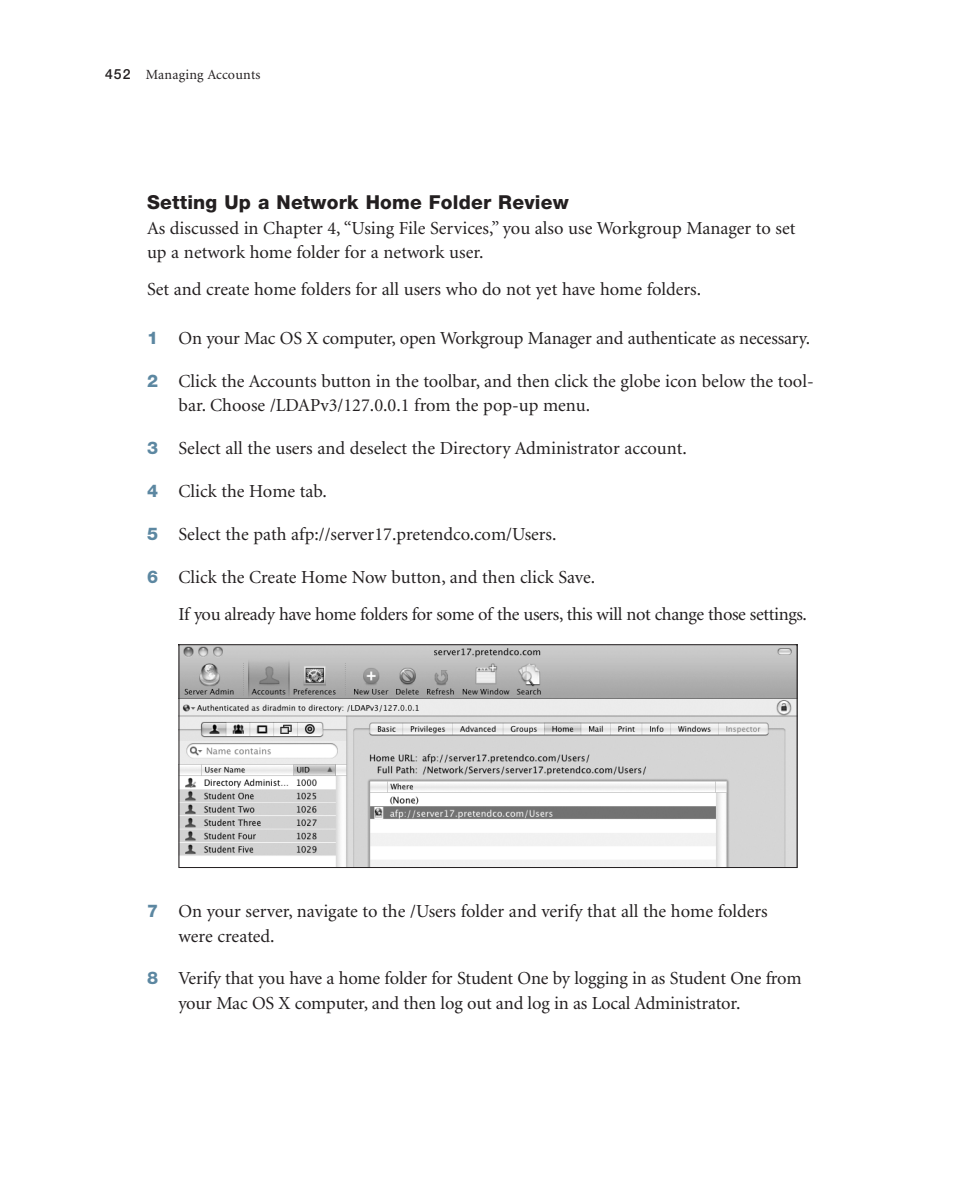
<style>
.page{position:relative;width:961px;height:1182px;background:#fff}
.page>*{position:absolute;margin:0;border:0;box-sizing:border-box;transform-origin:0 0}
.t1{font:800 19.25px "Helvetica Neue";letter-spacing:.01em;color:#231f20}
.t2{font:18.38px/24.5px "Minion";letter-spacing:-.005em;color:#231f20}
.t3{font:14px "Minion";letter-spacing:.015em;color:#231f20}
.s1{font-family:"Helvetica Neue";font-weight:500}
.s2{font-family:"Helvetica Neue";font-weight:800;font-size:17.5px;color:#5c87a1}
</style>
<div class="page">
<img style="left:180px;top:646px;width:615px;height:219px">
<div style="left:178px;top:644px;width:619px;height:223px;border:1px solid #231f20"></div>
<p class="t3" style="left:105px;top:67px;width:157px"><span class="s1">452</span> Managing Accounts</p>
<p class="t1" style="left:147px;top:191px;width:423px">Setting Up a Network Home Folder Review</p>
<p class="t2" style="left:147px;top:216px;width:650px">As discussed in Chapter 4, “Using File Services,” you also use Workgroup Manager to set up a network home folder for a network user.</p>
<p class="t2" style="left:147px;top:277px;width:556px">Set and create home folders for all users who do not yet have home folders.</p>
<p class="t2" style="left:147px;top:326px;width:665px"><span class="s2">1</span> On your Mac OS X computer, open Workgroup Manager and authenticate as necessary.</p>
<p class="t2" style="left:178px;top:369px;width:637px;text-indent:-31px"><span class="s2">2</span> Click the Accounts button in the toolbar, and then click the globe icon below the tool&shy;bar. Choose /LDAPv3/127.0.0.1 from the pop-up menu.</p>
<p class="t2" style="left:147px;top:437px;width:541px"><span class="s2">3</span> Select all the users and deselect the Directory Administrator account.</p>
<p class="t2" style="left:147px;top:479px;width:181px"><span class="s2">4</span> Click the Home tab.</p>
<p class="t2" style="left:147px;top:522px;width:411px"><span class="s2">5</span> Select the path afp://server17.pretendco.com/Users.</p>
<p class="t2" style="left:178px;top:559px;width:630px;line-height:36.8px;text-indent:-31px"><span class="s2">6</span> Click the Create Home Now button, and then click Save.<br>If you already have home folders for some of the users, this will not change those settings.</p>
<p class="t2" style="left:178px;top:899px;width:591px;text-indent:-31px"><span class="s2">7</span> On your server, navigate to the /Users folder and verify that all the home folders were created.</p>
<p class="t2" style="left:179px;top:966px;width:624px;text-indent:-32px"><span class="s2">8</span> Verify that you have a home folder for Student One by logging in as Student One from your Mac OS X computer, and then log out and log in as Local Administrator.</p>
</div>
